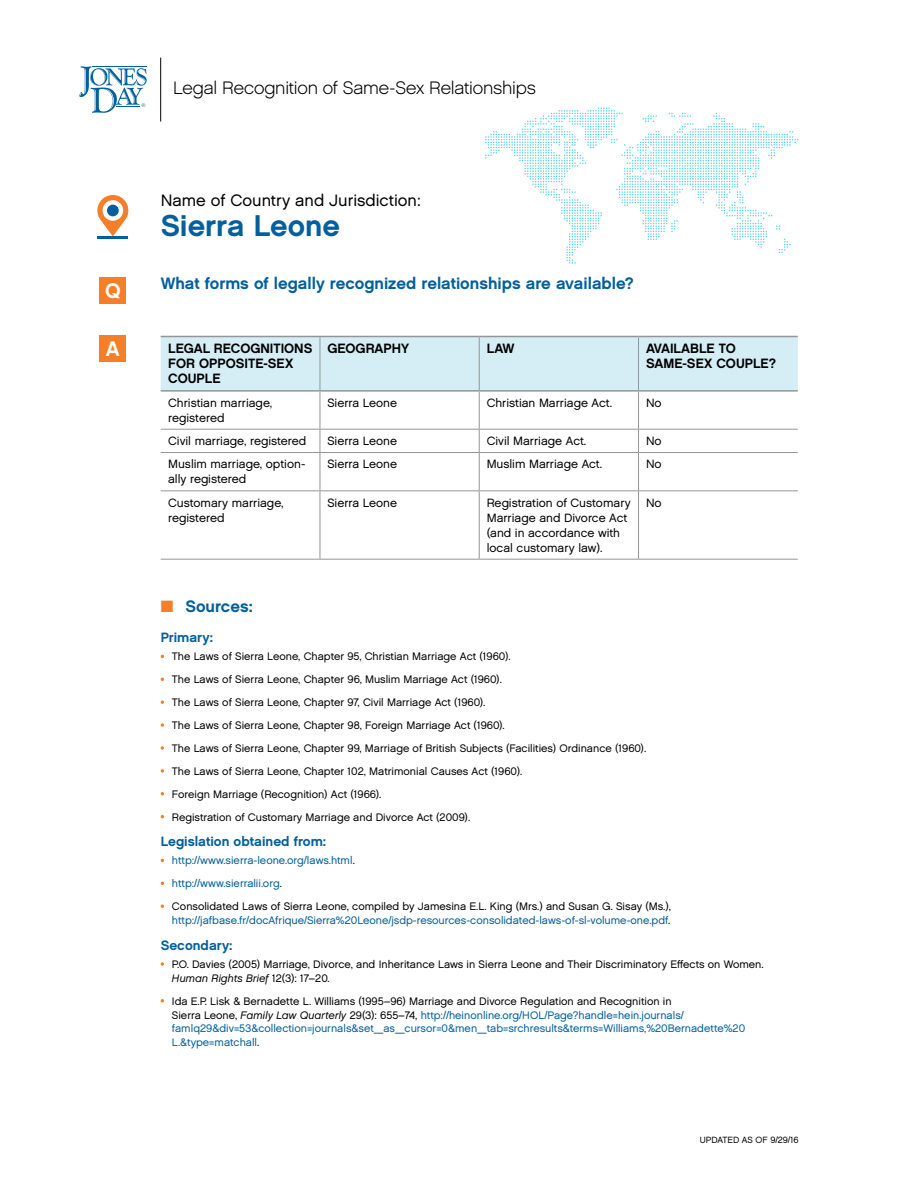
<style>
.page{position:relative;width:918px;height:1188px;background:#fff}
.page>*{position:absolute;margin:0;border:0;box-sizing:border-box;transform-origin:0 0}
.CNTRY{font:30px "Chalet New York Nineteen Sixty";color:#005f9e}
.t1{font:21px "Chalet New York Nineteen Sixty";color:#fff}
.t2{font:18px "Chalet English Channel";letter-spacing:-.01em;color:#000}
.Q{font:16.5px "Chalet New York Nineteen Sixty";color:#005f9e}
.CNTRY-2{font:16.5px "Chalet London Nineteen Sixty";color:#000}
.SRC_Header_Bold_U_LC{font:16.5px "Chalet New York Nineteen Sixty";color:#005f9e}
.TBL_HEAD_B{font:13.5px/15px "Chalet New York Nineteen Sixty";color:#000}
.SRC_Primary_Secondar{font:13.5px "Chalet New York Nineteen Sixty";color:#005f9e}
.TBL_BC{font:12px/15px "Chalet London Nineteen Sixty";color:#000}
.t3{font:10.8px/13.8px "Chalet London Nineteen Sixty";color:#000}
.t4{font:10.8px/13.8px "Chalet London Nineteen Sixty";color:#005f9e;text-align:right}
.t5{font:9px "Chalet London Nineteen Sixty";color:#000}
.s1{color:#f57e29}
.s2{color:#000}
.s3{font-family:"Chalet Oblique London"}
.s4{font-family:"Chalet Oblique London";color:#000}
</style>
<div class="page">
<div style="left:161px;top:337px;width:637px;height:53px;background:#d5eef5"></div>
<hr style="left:479px;top:337px;width:1px;height:53px;background:#939598">
<hr style="left:479px;top:392px;width:1px;height:37px;background:#939598">
<hr style="left:161px;top:429px;width:159px;height:1px;background:#939598">
<hr style="left:320px;top:429px;width:159px;height:1px;background:#939598">
<hr style="left:479px;top:429px;width:160px;height:1px;background:#939598">
<svg style="left:479px;top:430px;width:1px;height:22px"></svg>
<hr style="left:639px;top:429px;width:159px;height:1px;background:#939598">
<hr style="left:161px;top:452px;width:159px;height:1px;background:#939598">
<hr style="left:320px;top:452px;width:159px;height:1px;background:#939598">
<hr style="left:479px;top:452px;width:160px;height:1px;background:#939598">
<hr style="left:479px;top:453px;width:1px;height:37px;background:#939598">
<hr style="left:639px;top:452px;width:159px;height:1px;background:#939598">
<hr style="left:161px;top:490px;width:159px;height:1px;background:#939598">
<hr style="left:320px;top:490px;width:159px;height:1px;background:#939598">
<hr style="left:479px;top:490px;width:160px;height:1px;background:#939598">
<hr style="left:479px;top:491px;width:1px;height:68px;background:#939598">
<hr style="left:639px;top:490px;width:159px;height:1px;background:#939598">
<hr style="left:320px;top:559px;width:159px;height:1px;background:#939598">
<hr style="left:479px;top:559px;width:160px;height:1px;background:#939598">
<hr style="left:320px;top:392px;width:1px;height:37px;background:#939598">
<svg style="left:320px;top:430px;width:1px;height:22px"></svg>
<hr style="left:320px;top:453px;width:1px;height:37px;background:#939598">
<hr style="left:320px;top:491px;width:1px;height:68px;background:#939598">
<hr style="left:161px;top:559px;width:159px;height:1px;background:#939598">
<hr style="left:638px;top:392px;width:1px;height:37px;background:#939598">
<svg style="left:638px;top:430px;width:1px;height:22px"></svg>
<hr style="left:638px;top:453px;width:1px;height:37px;background:#939598">
<hr style="left:638px;top:491px;width:1px;height:68px;background:#939598">
<hr style="left:639px;top:559px;width:159px;height:1px;background:#939598">
<hr style="left:320px;top:336px;width:159px;height:1px;background:#939598">
<hr style="left:479px;top:336px;width:160px;height:1px;background:#939598">
<hr style="left:320px;top:390px;width:159px;height:2px;background:#939598">
<hr style="left:479px;top:390px;width:160px;height:2px;background:#939598">
<hr style="left:161px;top:336px;width:159px;height:1px;background:#939598">
<hr style="left:161px;top:390px;width:159px;height:2px;background:#939598">
<hr style="left:320px;top:337px;width:1px;height:53px;background:#939598">
<hr style="left:639px;top:336px;width:159px;height:1px;background:#939598">
<hr style="left:639px;top:390px;width:159px;height:2px;background:#939598">
<hr style="left:638px;top:337px;width:1px;height:53px;background:#939598">
<svg style="left:161px;top:723px;width:3px;height:4px"></svg>
<svg style="left:161px;top:746px;width:3px;height:4px"></svg>
<svg style="left:161px;top:769px;width:3px;height:4px"></svg>
<svg style="left:161px;top:962px;width:3px;height:4px"></svg>
<svg style="left:97px;top:195px;width:31px;height:41px"></svg>
<div style="left:103px;top:200px;width:20px;height:21px;background:#fff;border-radius:50%"></div>
<div style="left:107px;top:205px;width:12px;height:11px;background:#005f9e;border-radius:50%"></div>
<hr style="left:97px;top:236px;width:31px;height:3px;background:#005f9e">
<div style="left:100px;top:278px;width:26px;height:26px;background:#f57e29"></div>
<div style="left:100px;top:336px;width:26px;height:26px;background:#f57e29"></div>
<svg style="left:485px;top:107px;width:314px;height:157px"></svg>
<hr style="left:160px;top:58px;width:1px;height:63px;background:#000">
<svg style="left:79px;top:66px;width:68px;height:47px"></svg>
<p class="t1" style="left:105px;top:278px;width:17px">Q</p>
<p class="t1" style="left:106px;top:336px;width:16px">A</p>
<p class="t2" style="left:173px;top:77px;width:364px">Legal Recognition of Same-Sex Relationships</p>
<p class="CNTRY-2" style="left:161px;top:191px;width:262px">Name of Country and Jurisdiction:</p>
<p class="CNTRY" style="left:161px;top:208px;width:181px">Sierra Leone</p>
<p class="Q" style="left:161px;top:273px;width:475px">What forms of legally recognized relationships are available?</p>
<p class="TBL_HEAD_B" style="left:168px;top:341px;width:146px">LEGAL RECOGNITIONS<br>FOR OPPOSITE-SEX<br>COUPLE</p>
<p class="TBL_HEAD_B" style="left:327px;top:341px;width:83px">GEOGRAPHY</p>
<p class="TBL_HEAD_B" style="left:487px;top:341px;width:29px">LAW</p>
<p class="TBL_HEAD_B" style="left:646px;top:341px;width:132px">AVAILABLE TO<br>SAME-SEX COUPLE?</p>
<p class="TBL_BC" style="left:168px;top:395px;width:106px">Christian marriage, registered</p>
<p class="TBL_BC" style="left:327px;top:395px;width:71px">Sierra Leone</p>
<p class="TBL_BC" style="left:487px;top:395px;width:127px">Christian Marriage Act.</p>
<p class="TBL_BC" style="left:646px;top:395px;width:17px">No</p>
<p class="TBL_BC" style="left:168px;top:433px;width:140px">Civil marriage, registered</p>
<p class="TBL_BC" style="left:327px;top:433px;width:71px">Sierra Leone</p>
<p class="TBL_BC" style="left:487px;top:433px;width:101px">Civil Marriage Act.</p>
<p class="TBL_BC" style="left:646px;top:433px;width:17px">No</p>
<p class="TBL_BC" style="left:168px;top:457px;width:139px">Muslim marriage, option&shy;ally registered</p>
<p class="TBL_BC" style="left:327px;top:457px;width:71px">Sierra Leone</p>
<p class="TBL_BC" style="left:487px;top:457px;width:117px">Muslim Marriage Act.</p>
<p class="TBL_BC" style="left:646px;top:457px;width:17px">No</p>
<p class="TBL_BC" style="left:168px;top:495px;width:117px">Customary marriage, registered</p>
<p class="TBL_BC" style="left:327px;top:495px;width:71px">Sierra Leone</p>
<p class="TBL_BC" style="left:487px;top:495px;width:145px">Registration of Customary<br>Marriage and Divorce Act (and in accordance with local customary law).</p>
<p class="TBL_BC" style="left:646px;top:495px;width:17px">No</p>
<p class="SRC_Header_Bold_U_LC" style="left:161px;top:596px;width:94px"><span class="s1">■</span> Sources:</p>
<p class="SRC_Primary_Secondar" style="left:161px;top:629px;width:54px">Primary:</p>
<p class="t3" style="left:161px;top:650px;width:351px"><span class="s1">•</span> The Laws of Sierra Leone, Chapter 95, Christian Marriage Act (1960).</p>
<p class="t3" style="left:161px;top:673px;width:343px"><span class="s1">•</span> The Laws of Sierra Leone, Chapter 96, Muslim Marriage Act (1960).</p>
<p class="t3" style="left:161px;top:695px;width:326px"><span class="s1">•</span> The Laws of Sierra Leone, Chapter 97, Civil Marriage Act (1960).</p>
<p class="t3" style="left:161px;top:718px;width:346px"><span class="s1">•</span> The Laws of Sierra Leone, Chapter 98, Foreign Marriage Act (1960).</p>
<p class="t3" style="left:161px;top:741px;width:487px"><span class="s1">•</span> The Laws of Sierra Leone, Chapter 99, Marriage of British Subjects (Facilities) Ordinance (1960).</p>
<p class="t3" style="left:161px;top:764px;width:363px"><span class="s1">•</span> The Laws of Sierra Leone, Chapter 102, Matrimonial Causes Act (1960).</p>
<p class="t3" style="left:161px;top:787px;width:222px"><span class="s1">•</span> Foreign Marriage (Recognition) Act (1966).</p>
<p class="t3" style="left:161px;top:810px;width:311px"><span class="s1">•</span> Registration of Customary Marriage and Divorce Act (2009).</p>
<p class="SRC_Primary_Secondar" style="left:161px;top:833px;width:167px">Legislation obtained from:</p>
<p class="t4" style="left:161px;top:854px;width:196px"><span class="s1">•</span> http://www.sierra-leone.org/laws.html<span class="s2">.</span></p>
<p class="t4" style="left:161px;top:877px;width:123px"><span class="s1">•</span> http://www.sierralii.org<span class="s2">.</span></p>
<p class="t4" style="left:161px;top:899px;width:512px"><span class="s1">•</span> <span class="s2">Consolidated Laws of Sierra Leone, compiled by Jamesina E.L. King (Mrs.) and Susan G. Sisay (Ms.), </span>http://jafbase.fr/docAfrique/Sierra%20Leone/jsdp-resources-consolidated-laws-of-sl-volume-one.pdf<span class="s2">.</span></p>
<p class="SRC_Primary_Secondar" style="left:161px;top:937px;width:73px">Secondary:</p>
<p class="t3" style="left:172px;top:957px;width:593px;text-indent:-11px"><span class="s1">•</span> P.O. Davies (2005) Marriage, Divorce, and Inheritance Laws in Sierra Leone and Their Discriminatory Effects on Women.<br><span class="s3">Human Rights Brief</span> 12(3): 17–20.</p>
<p class="t4" style="left:172px;top:994px;width:575px;text-align:left;text-indent:-11px"><span class="s1">•</span> <span class="s2">Ida E.P. Lisk &amp; Bernadette L. Williams (1995–96) Marriage and Divorce Regulation and Recognition in<br>Sierra Leone,</span> <span class="s4">Family Law Quarterly</span> <span class="s2">29(3): 655–74,</span> http://heinonline.org/HOL/Page?handle=hein.journals/ famlq29&amp;div=53&amp;collection=journals&amp;set_as_cursor=0&amp;men_tab=srchresults&amp;terms=Williams,%20Bernadette%20<br>L.&amp;type=matchall<span class="s2">.</span></p>
<p class="t5" style="left:700px;top:1135px;width:100px">UPDATED AS OF 9/29/16</p>
</div>
